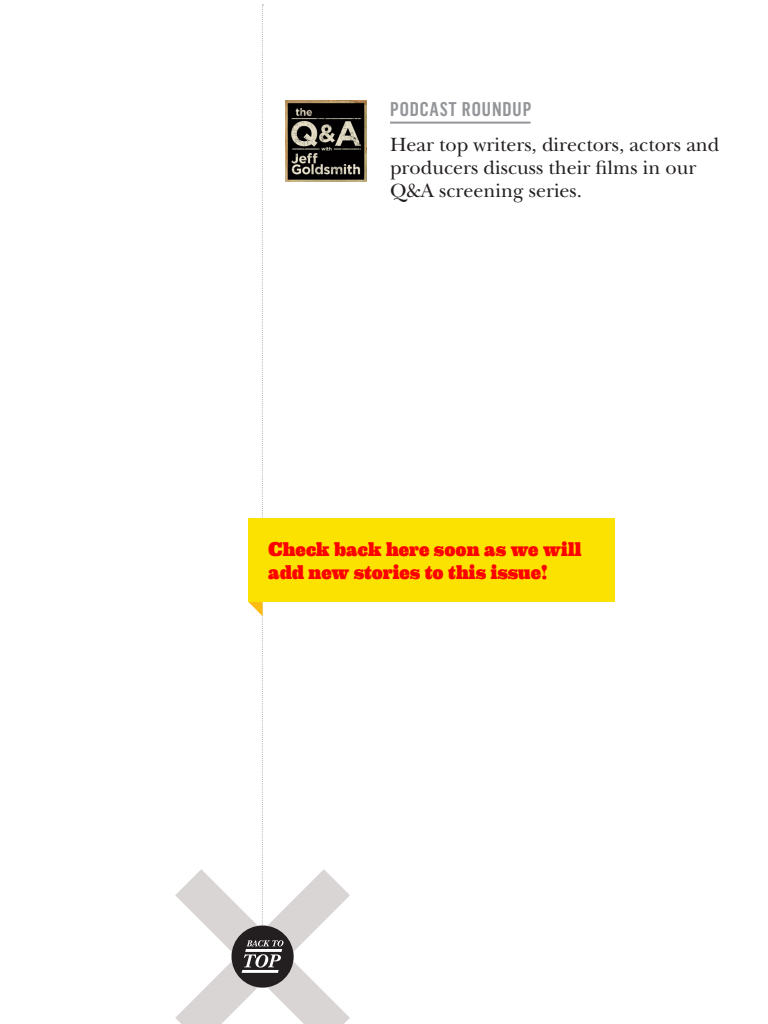
<style>
.page{position:relative;width:768px;height:1024px;background:#fff}
.page>*{position:absolute;margin:0;border:0;box-sizing:border-box;transform-origin:0 0}
.Body_Copy{font:20px/23px "New Baskerville Std";color:#231f20}
.Body_Copy-2{font:900 20px/23px "Eames Century Modern";color:#f00}
.Section{font:600 condensed 19.5px "Flama";letter-spacing:.05em;color:#939598}
</style>
<div class="page">
<svg style="left:175px;top:4px;width:176px;height:1020px"></svg>
<div style="left:248px;top:518px;width:367px;height:84px;background:#fbe201"></div>
<hr style="left:390px;top:122px;width:141px;height:2px;background:#939598">
<img style="left:286px;top:100px;width:81px;height:81px">
<p class="Section" style="left:390px;top:98px;width:143px">PODCAST ROUNDUP</p>
<p class="Body_Copy" style="left:390px;top:133px;width:331px">Hear top writers, directors, actors and producers discuss their films in our<br>Q&amp;A screening series.</p>
<p class="Body_Copy-2" style="left:268px;top:537px;width:315px">Check back here soon as we will add new stories to this issue!</p>
</div>
